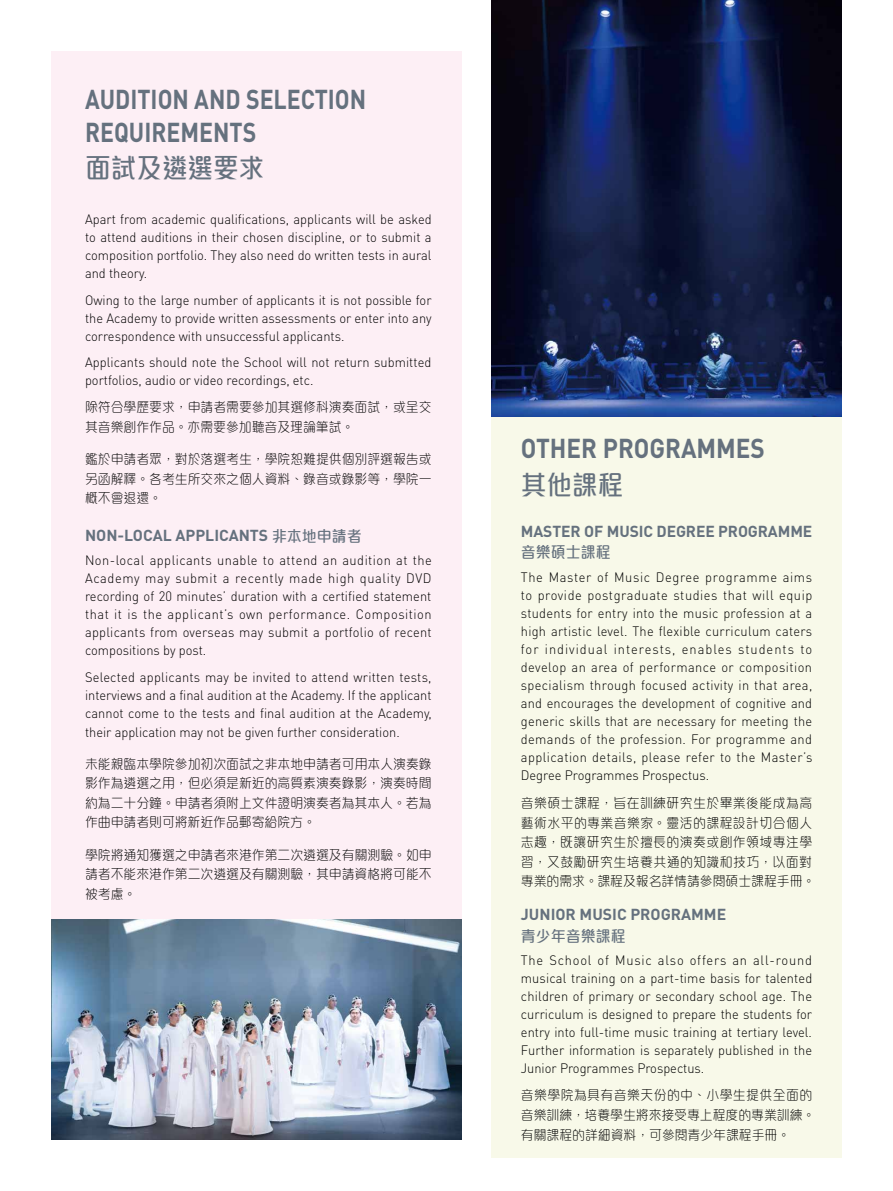
<style>
.page{position:relative;width:893px;height:1191px;background:#fff}
.page>*{position:absolute;margin:0;border:0;box-sizing:border-box;transform-origin:0 0}
.t1{font:700 27px/32.4px "DIN Pro";color:#65717e;scale:.85 1}
.t2{font:700 27px "DIN Pro";color:#65717e;scale:.9 1}
.t3{font:500 27px "M Elle HK";color:#65717e;scale:.95 1}
.t4{font:700 15.75px "DIN Pro";color:#65717e}
.t5{font:500 15.75px "M Elle HK";color:#65717e;scale:.95 1}
.t6{font:300 13.5px/18px "DIN Pro";color:#000;text-align:justify;scale:.95 1}
.t7{font:300 13.5px/19.5px "M Elle HK";color:#000;text-align:justify;scale:.95 1}
.t8{font:300 13.5px/19.5px "M Elle HK";letter-spacing:.035em;color:#000;scale:.95 1}
.s1{font-family:"M Elle HK";font-weight:500}
</style>
<div class="page">
<div style="left:51px;top:51px;width:410px;height:921px;background:#fdeff5"></div>
<div style="left:491px;top:306px;width:351px;height:851px;background:#f8f9e9"></div>
<img style="left:491px;top:0;width:351px;height:416px">
<img style="left:51px;top:919px;width:410px;height:221px">
<h1 class="t1" style="left:85px;top:82px;width:332px">AUDITION AND SELECTION<br>REQUIREMENTS</h1>
<h1 class="t3" style="left:85px;top:155px;width:191px">面試及遴選要求</h1>
<p class="t6" style="left:85px;top:210px;width:367px">Apart from academic qualifications, applicants will be asked to attend auditions in their chosen discipline, or to submit a composition portfolio. They also need do written tests in aural and theory.</p>
<p class="t6" style="left:85px;top:290px;width:366px">Owing to the large number of applicants it is not possible for the Academy to provide written assessments or enter into any correspondence with unsuccessful applicants.</p>
<p class="t6" style="left:85px;top:353px;width:366px">Applicants should note the School will not return submitted portfolios, audio or video recordings, etc.</p>
<p class="t7" style="left:85px;top:397px;width:366px">除符合學歷要求，申請者需要參加其選修科演奏面試，或呈交其音樂創作作品。亦需要參加聽音及理論筆試。</p>
<p class="t7" style="left:85px;top:449px;width:366px">鑑於申請者眾，對於落選考生，學院恕難提供個別評選報告或另函解釋。各考生所交來之個人資料、錄音或錄影等，學院一概不會退還。</p>
<p class="t4" style="left:85px;top:525px;width:278px">NON-LOCAL APPLICANTS <span class="s1">非本地申請者</span></p>
<p class="t6" style="left:85px;top:551px;width:366px">Non-local applicants unable to attend an audition at the Academy may submit a recently made high quality DVD recording of 20 minutes’ duration with a certified statement that it is the applicant’s own performance. Composition applicants from overseas may submit a portfolio of recent compositions by post.</p>
<p class="t6" style="left:85px;top:667px;width:366px">Selected applicants may be invited to attend written tests, interviews and a final audition at the Academy. If the applicant cannot come to the tests and final audition at the Academy,</p>
<p class="t6" style="left:85px;top:722px;width:333px">their application may not be given further consideration.</p>
<p class="t7" style="left:85px;top:754px;width:366px">未能親臨本學院參加初次面試之非本地申請者可用本人演奏錄影作為遴選之用，但必須是新近的高質素演奏錄影，演奏時間約為二十分鐘。申請者須附上文件證明演奏者為其本人。若為作曲申請者則可將新近作品郵寄給院方。</p>
<p class="t7" style="left:85px;top:844px;width:366px">學院將通知獲選之申請者來港作第二次遴選及有關測驗。如申請者不能來港作第二次遴選及有關測驗，其申請資格將可能不被考慮。</p>
<h1 class="t2" style="left:521px;top:430px;width:273px">OTHER PROGRAMMES</h1>
<h1 class="t3" style="left:521px;top:471px;width:110px">其他課程</h1>
<p class="t4" style="left:521px;top:520px;width:293px">MASTER OF MUSIC DEGREE PROGRAMME</p>
<p class="t5" style="left:521px;top:544px;width:96px">音樂碩士課程</p>
<p class="t6" style="left:521px;top:567px;width:308px">The Master of Music Degree programme aims to provide postgraduate studies that will equip students for entry into the music profession at a high artistic level. The flexible curriculum caters for individual interests, enables students to develop an area of performance or composition specialism through focused activity in that area, and encourages the development of cognitive and generic skills that are necessary for meeting the demands of the profession. For programme and application details, please refer to the Master’s Degree Programmes Prospectus.</p>
<p class="t8" style="left:521px;top:793px;width:311px">音樂碩士課程，旨在訓練研究生於畢業後能成為高藝術水平的專業音樂家。靈活的課程設計切合個人志趣，既讓研究生於擅長的演奏或創作領域專注學習，又鼓勵研究生培養共通的知識和技巧，以面對專業的需求。課程及報名詳情請參閱碩士課程手冊。</p>
<p class="t4" style="left:521px;top:903px;width:207px">JUNIOR MUSIC PROGRAMME</p>
<p class="t5" style="left:521px;top:928px;width:112px">青少年音樂課程</p>
<p class="t6" style="left:521px;top:951px;width:308px">The School of Music also offers an all-round musical training on a part-time basis for talented children of primary or secondary school age. The curriculum is designed to prepare the students for entry into full-time music training at tertiary level.<br>Further information is separately published in the Junior Programmes Prospectus.</p>
<p class="t7" style="left:521px;top:1085px;width:311px;text-align:left">音樂學院為具有音樂天份的中、小學生提供全面的音樂訓練，培養學生將來接受專上程度的專業訓練。有關課程的詳細資料，可參閱青少年課程手冊。</p>
</div>
